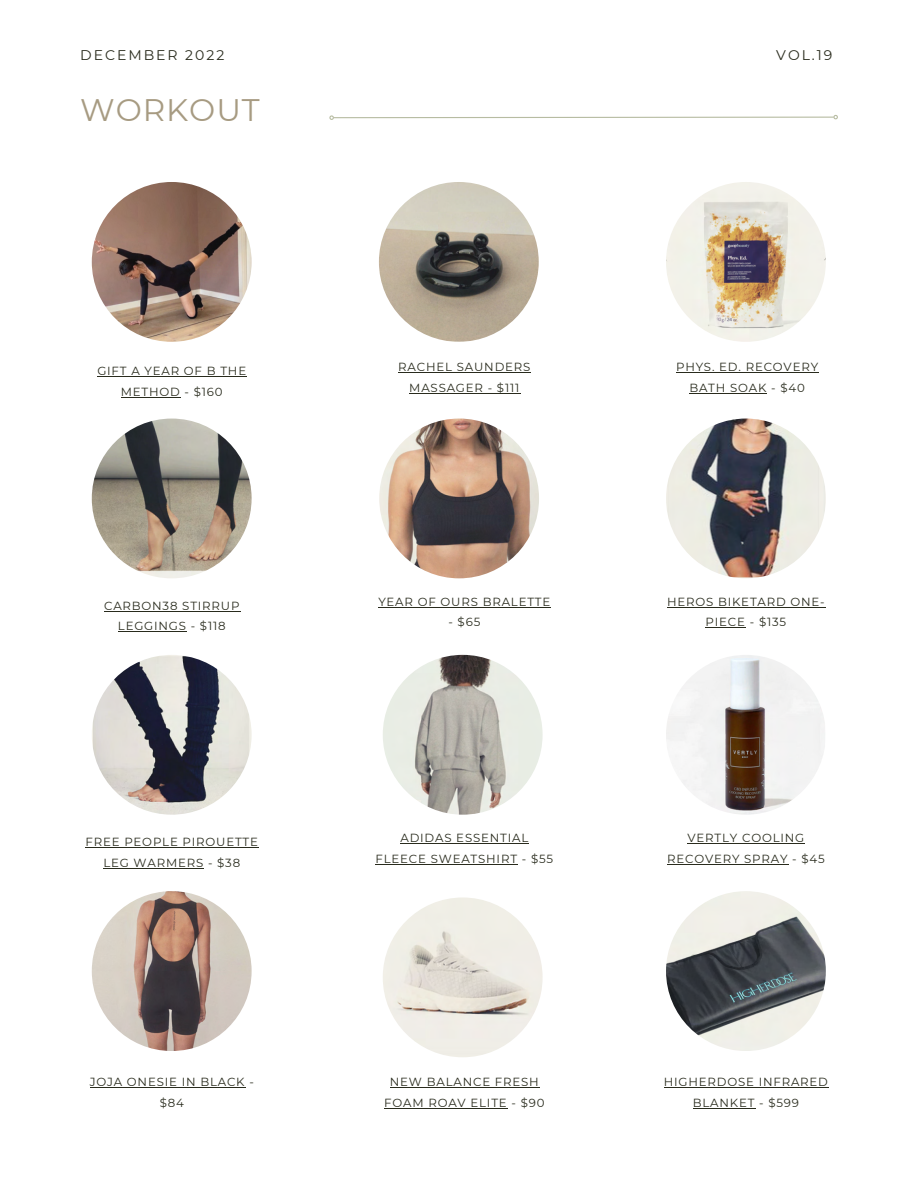
<style>
.page{position:relative;width:918px;height:1188px;background:#fff}
.page>*{position:absolute;margin:0;border:0;box-sizing:border-box;transform-origin:0 0}
.t1{font:31.2px "Montserrat";letter-spacing:.03em;color:#a79b82}
.t2{font:13.95px "Montserrat";letter-spacing:.14em;color:#292b1d}
.t3{font:11.7px/20.5px "Montserrat";letter-spacing:.07em;color:#292b1d;text-align:center}
</style>
<div class="page">
<svg style="left:329px;top:115px;width:509px;height:5px"></svg>
<img style="left:92px;top:182px;width:160px;height:160px;border-radius:50%">
<img style="left:379px;top:182px;width:160px;height:160px;border-radius:50%">
<img style="left:666px;top:182px;width:160px;height:160px;border-radius:50%">
<img style="left:92px;top:419px;width:160px;height:159px;border-radius:50%">
<img style="left:379px;top:419px;width:160px;height:159px;border-radius:50%">
<img style="left:666px;top:419px;width:160px;height:159px;border-radius:50%">
<img style="left:92px;top:655px;width:160px;height:160px;border-radius:50%">
<img style="left:383px;top:655px;width:160px;height:160px;border-radius:50%">
<img style="left:666px;top:655px;width:160px;height:160px;border-radius:50%">
<img style="left:92px;top:891px;width:160px;height:160px;border-radius:50%">
<img style="left:383px;top:897px;width:160px;height:160px;border-radius:50%">
<img style="left:666px;top:891px;width:160px;height:160px;border-radius:50%">
<hr style="left:97px;top:376px;width:150px;height:1px;background:#292b1d">
<hr style="left:121px;top:397px;width:60px;height:1px;background:#292b1d">
<hr style="left:86px;top:847px;width:173px;height:1px;background:#292b1d">
<hr style="left:103px;top:868px;width:101px;height:1px;background:#292b1d">
<hr style="left:104px;top:611px;width:136px;height:1px;background:#292b1d">
<hr style="left:118px;top:631px;width:69px;height:1px;background:#292b1d">
<hr style="left:90px;top:1087px;width:155px;height:1px;background:#292b1d">
<hr style="left:398px;top:372px;width:133px;height:1px;background:#292b1d">
<hr style="left:409px;top:393px;width:75px;height:1px;background:#292b1d">
<hr style="left:484px;top:393px;width:36px;height:1px;background:#292b1d">
<hr style="left:400px;top:843px;width:129px;height:1px;background:#292b1d">
<hr style="left:376px;top:864px;width:142px;height:1px;background:#292b1d">
<hr style="left:378px;top:607px;width:173px;height:1px;background:#292b1d">
<hr style="left:390px;top:1087px;width:150px;height:1px;background:#292b1d">
<hr style="left:384px;top:1108px;width:124px;height:1px;background:#292b1d">
<hr style="left:676px;top:372px;width:143px;height:1px;background:#292b1d">
<hr style="left:689px;top:393px;width:78px;height:1px;background:#292b1d">
<hr style="left:688px;top:843px;width:117px;height:1px;background:#292b1d">
<hr style="left:667px;top:864px;width:121px;height:1px;background:#292b1d">
<hr style="left:667px;top:607px;width:159px;height:1px;background:#292b1d">
<hr style="left:706px;top:627px;width:40px;height:1px;background:#292b1d">
<hr style="left:664px;top:1087px;width:165px;height:1px;background:#292b1d">
<hr style="left:693px;top:1108px;width:62px;height:1px;background:#292b1d">
<p class="t2" style="left:80px;top:47px;width:146px">DECEMBER 2022</p>
<p class="t2" style="left:776px;top:47px;width:58px">VOL.19</p>
<h1 class="t1" style="left:80px;top:91px;width:181px">WORKOUT</h1>
<p class="t3" style="left:97px;top:361px;width:150px">GIFT A YEAR OF B THE<br>METHOD - $160</p>
<p class="t3" style="left:398px;top:357px;width:134px">RACHEL SAUNDERS<br>MASSAGER - $111</p>
<p class="t3" style="left:676px;top:357px;width:144px">PHYS. ED. RECOVERY<br>BATH SOAK - $40</p>
<p class="t3" style="left:104px;top:595px;width:137px">CARBON38 STIRRUP<br>LEGGINGS - $118</p>
<p class="t3" style="left:378px;top:591px;width:174px">YEAR OF OURS BRALETTE</p>
<p class="t3" style="left:448px;top:612px;width:33px">- $65</p>
<p class="t3" style="left:667px;top:591px;width:159px">HEROS BIKETARD ONE-<br>PIECE - $135</p>
<p class="t3" style="left:86px;top:832px;width:174px">FREE PEOPLE PIROUETTE<br>LEG WARMERS - $38</p>
<p class="t3" style="left:376px;top:828px;width:179px">ADIDAS ESSENTIAL<br>FLEECE SWEATSHIRT - $55</p>
<p class="t3" style="left:667px;top:828px;width:159px">VERTLY COOLING<br>RECOVERY SPRAY - $45</p>
<p class="t3" style="left:90px;top:1072px;width:166px">JOJA ONESIE IN BLACK - $84</p>
<p class="t3" style="left:384px;top:1072px;width:162px">NEW BALANCE FRESH<br>FOAM ROAV ELITE - $90</p>
<p class="t3" style="left:664px;top:1072px;width:166px">HIGHERDOSE INFRARED<br>BLANKET - $599</p>
</div>
